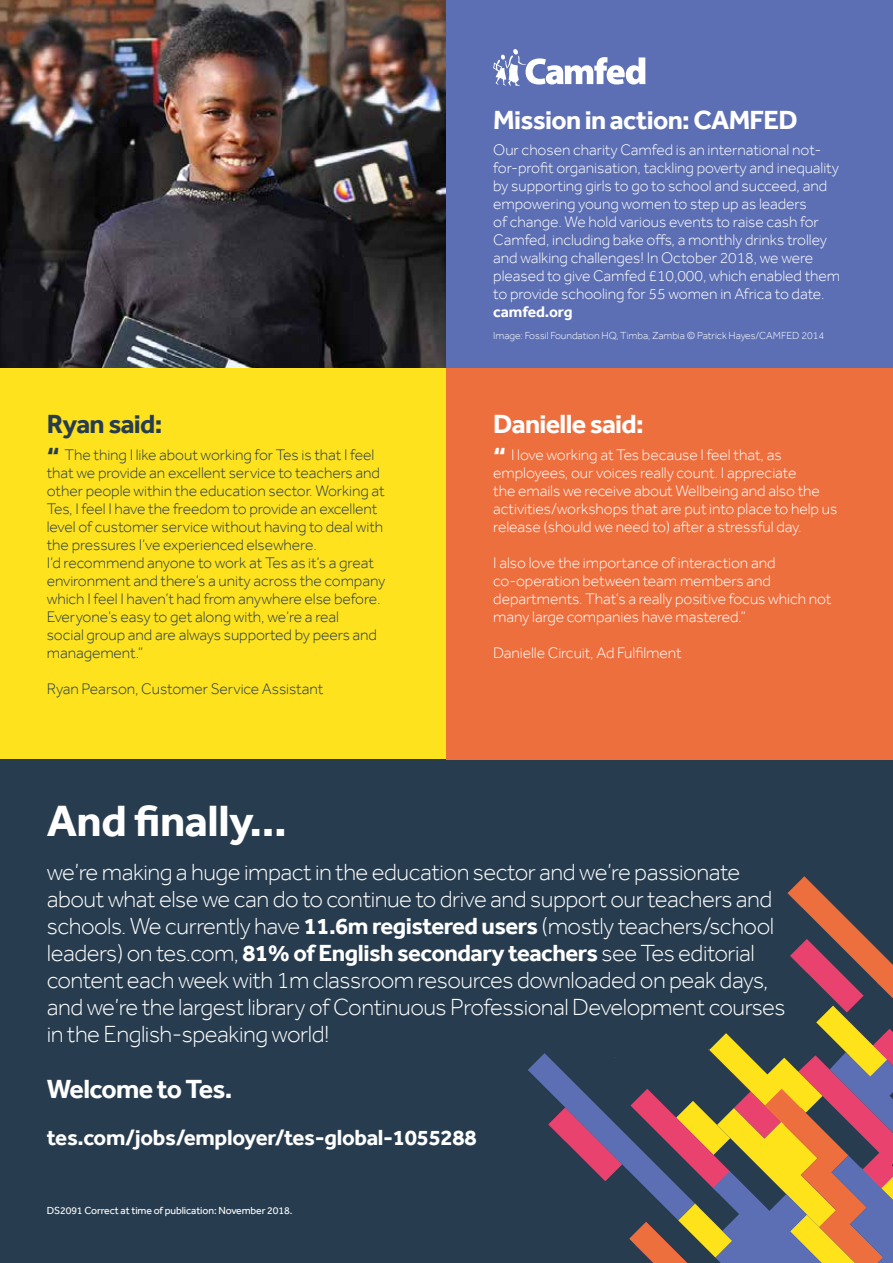
<style>
.page{position:relative;width:893px;height:1263px;background:#fff}
.page>*{position:absolute;margin:0;border:0;box-sizing:border-box;transform-origin:0 0}
.t1{font:700 45px "Effra";letter-spacing:-.01em;color:#fff}
.t2{font:700 27px "Effra";letter-spacing:-.025em;color:#fff}
.t3{font:700 27px "Effra";letter-spacing:-.025em;color:#273c4e}
.t4{font:300 24px/27px "Effra";letter-spacing:-.02em;color:#fff}
.t5{font:700 22.5px "Effra";letter-spacing:-.015em;color:#fff}
.t6{font:300 15.75px/18px "Effra";letter-spacing:-.005em;color:#fff}
.t7{font:300 15.75px/18px "Effra";letter-spacing:-.005em;color:#273c4e}
.t8{font:700 15.75px "Effra";letter-spacing:-.005em;color:#fff}
.t9{font:300 10.5px "Effra";letter-spacing:-.005em;color:#fff}
.t10{font:10.5px "Effra";letter-spacing:-.01em;color:#fff}
.s1{font-weight:700;font-size:27px}
.s2{font-weight:700}
</style>
<div class="page">
<img style="left:0;top:0;width:446px;height:368px">
<div style="left:446px;top:0;width:447px;height:373px;background:#5d6fb4"></div>
<div style="left:0;top:368px;width:446px;height:392px;background:#fee21d"></div>
<div style="left:0;top:760px;width:893px;height:503px;background:#273c4e"></div>
<svg style="left:493px;top:49px;width:152px;height:37px"></svg>
<div style="left:446px;top:368px;width:447px;height:392px;background:#ee6f3e"></div>
<svg style="left:708px;top:876px;width:185px;height:177px"></svg>
<svg style="left:528px;top:1053px;width:365px;height:210px"></svg>
<h2 class="t3" style="left:47px;top:408px;width:117px">Ryan said:</h2>
<p class="t7" style="left:47px;top:445px;width:340px"><span class="s1">“</span> The thing I like about working for Tes is that I feel that we provide an excellent service to teachers and other people within the education sector. Working at Tes, I feel I have the freedom to provide an excellent level of customer service without having to deal with the pressures I’ve experienced elsewhere.<br>I’d recommend anyone to work at Tes as it’s a great environment and there’s a unity across the company which I feel I haven’t had from anywhere else before.<br>Everyone’s easy to get along with, we’re a real<br>social group and are always supported by peers and management.”</p>
<p class="t7" style="left:47px;top:679px;width:278px">Ryan Pearson, Customer Service Assistant</p>
<h2 class="t2" style="left:493px;top:103px;width:306px">Mission in action: CAMFED</h2>
<p class="t6" style="left:493px;top:141px;width:348px">Our chosen charity Camfed is an international not&shy;for-profit organisation, tackling poverty and inequality by supporting girls to go to school and succeed, and empowering young women to step up as leaders<br>of change. We hold various events to raise cash for Camfed, including bake offs, a monthly drinks trolley and walking challenges! In October 2018, we were pleased to give Camfed £10,000, which enabled them to provide schooling for 55 women in Africa to date.</p>
<p class="t8" style="left:493px;top:302px;width:81px">camfed.org</p>
<p class="t9" style="left:493px;top:330px;width:332px">Image: Fossil Foundation HQ, Timba, Zambia © Patrick Hayes/CAMFED 2014</p>
<h2 class="t2" style="left:493px;top:408px;width:152px">Danielle said:</h2>
<p class="t6" style="left:493px;top:445px;width:346px"><span class="s1">“</span> I love working at Tes because I feel that, as employees, our voices really count. I appreciate<br>the emails we receive about Wellbeing and also the activities/workshops that are put into place to help us release (should we need to) after a stressful day.</p>
<p class="t6" style="left:493px;top:553px;width:340px">I also love the importance of interaction and co-operation between team members and departments. That’s a really positive focus which not many large companies have mastered.”</p>
<p class="t6" style="left:493px;top:643px;width:190px">Danielle Circuit, Ad Fulfilment</p>
<h1 class="t1" style="left:47px;top:794px;width:242px">And finally...</h1>
<p class="t4" style="left:47px;top:859px;width:740px">we’re making a huge impact in the education sector and we’re passionate about what else we can do to continue to drive and support our teachers and schools. We currently have <span class="s2">11.6m registered users</span> (mostly teachers/school leaders) on tes.com, <span class="s2">81% of English secondary teachers</span> see Tes editorial content each week with 1m classroom resources downloaded on peak days, and we’re the largest library of Continuous Professional Development courses in the English-speaking world!</p>
<h2 class="t2" style="left:47px;top:1072px;width:187px">Welcome to Tes.</h2>
<h3 class="t5" style="left:47px;top:1123px;width:431px">tes.com/jobs/employer/tes-global-1055288</h3>
<p class="t10" style="left:47px;top:1204px;width:247px">DS2091 Correct at time of publication: November 2018.</p>
</div>
